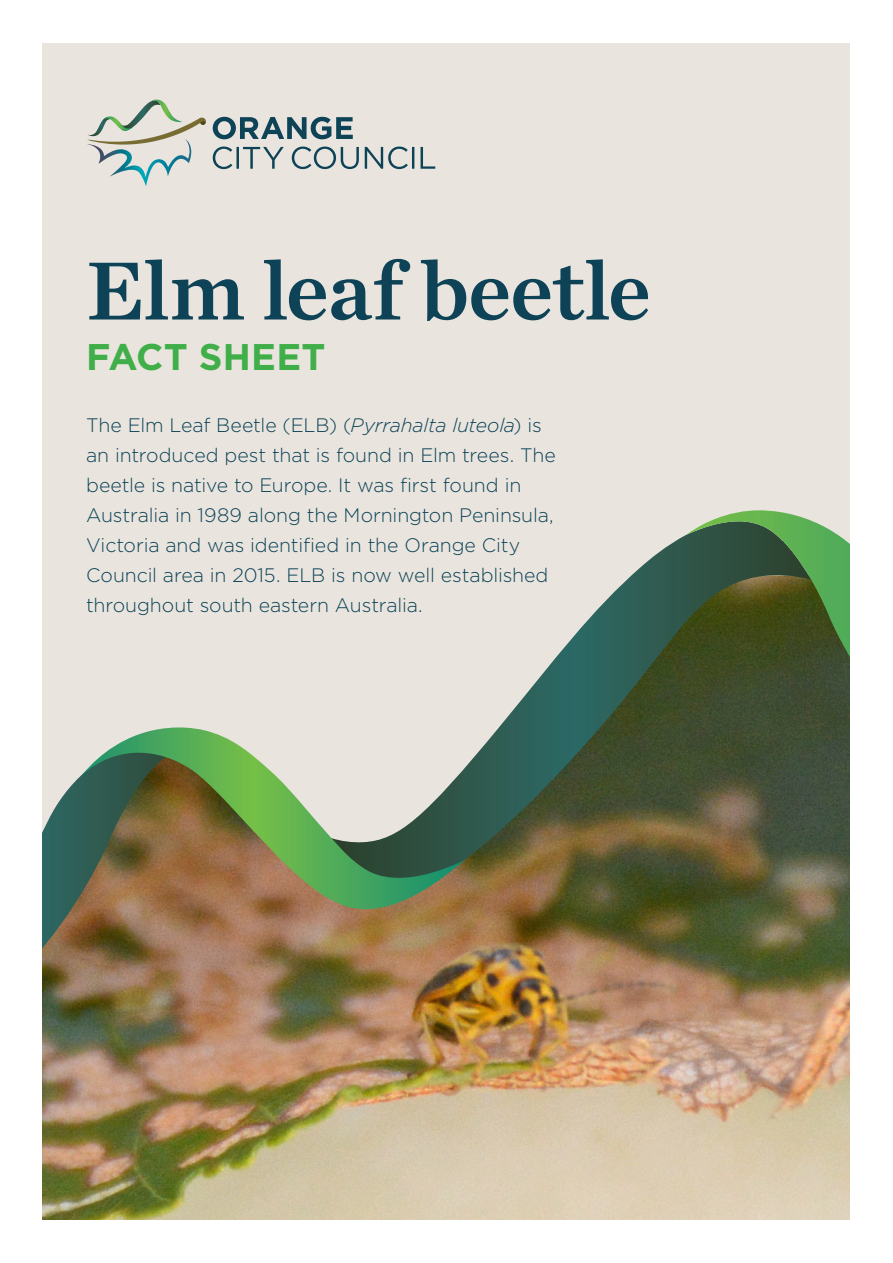
<style>
.page{position:relative;width:893px;height:1263px;background:#fff}
.page>*{position:absolute;margin:0;border:0;box-sizing:border-box;transform-origin:0 0}
.t1{font:86.25px "Chronicle Text G1 Semi";letter-spacing:-.015em;color:#0e4357}
.t2{font:700 37.05px "Gotham";letter-spacing:.005em;color:#40ae49}
.BODY{font:300 19.5px/30px "Gotham";letter-spacing:-.005em;color:#0e4357}
.s1{font-style:italic}
</style>
<div class="page">
<div style="left:43px;top:43px;width:807px;height:1177px;background:#e9e5de"></div>
<img style="left:42px;top:540px;width:808px;height:680px">
<svg style="left:42px;top:736px;width:210px;height:250px;background:#877b63"></svg>
<svg style="left:293px;top:535px;width:518px;height:380px"></svg>
<svg style="left:81px;top:727px;width:383px;height:186px"></svg>
<svg style="left:686px;top:510px;width:164px;height:210px;background:#4a6239"></svg>
<svg style="left:87px;top:100px;width:119px;height:86px"></svg>
<svg style="left:213px;top:147px;width:222px;height:22px"></svg>
<svg style="left:213px;top:117px;width:140px;height:22px"></svg>
<p class="t1" style="left:86px;top:223px;width:566px">Elm leaf beetle</p>
<p class="t2" style="left:86px;top:332px;width:241px">FACT SHEET</p>
<p class="BODY" style="left:86px;top:410px;width:471px">The Elm Leaf Beetle (ELB) (<span class="s1">Pyrrahalta luteola</span>) is an introduced pest that is found in Elm trees. The beetle is native to Europe. It was first found in Australia in 1989 along the Mornington Peninsula, Victoria and was identified in the Orange City Council area in 2015. ELB is now well established throughout south eastern Australia.</p>
</div>
